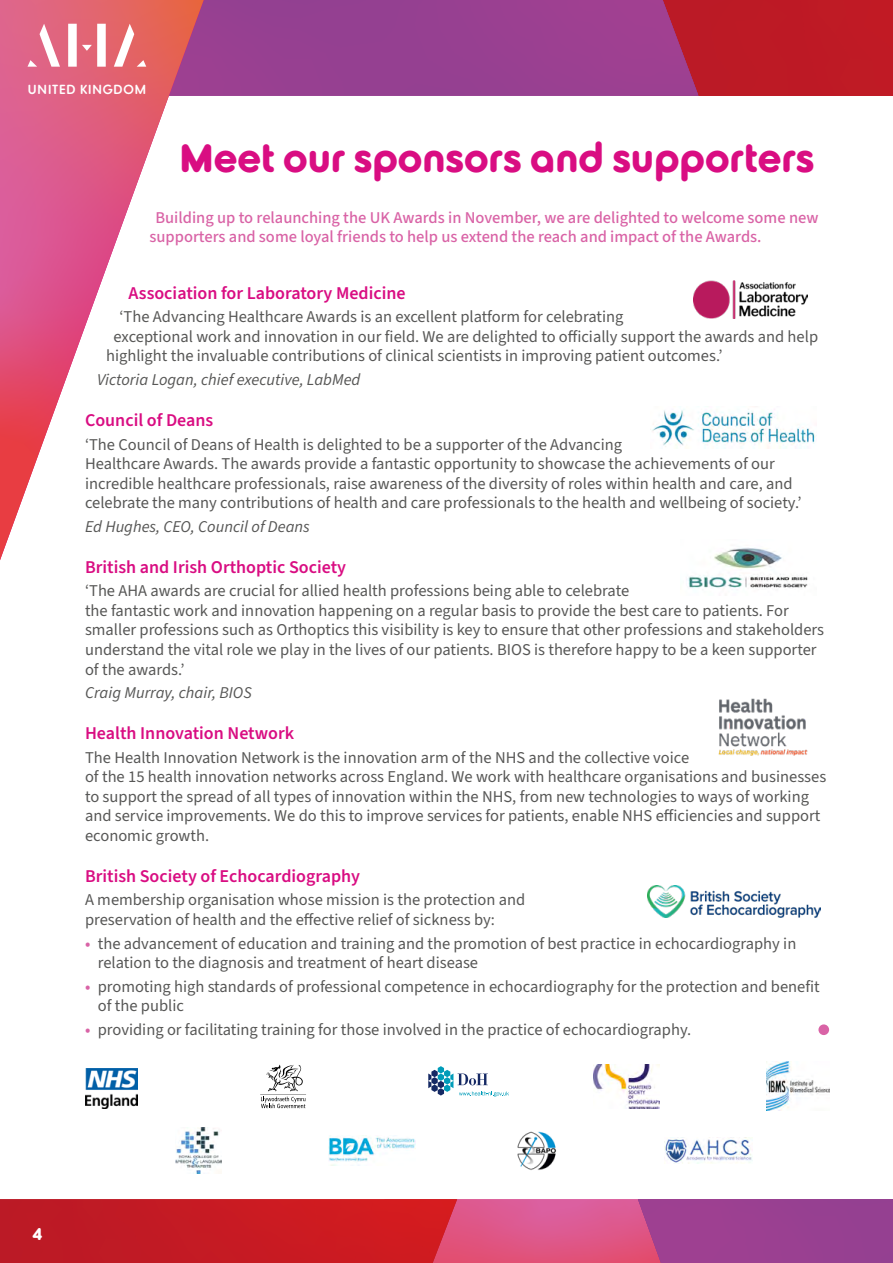
<style>
.page{position:relative;width:893px;height:1263px;background:#fff}
.page>*{position:absolute;margin:0;border:0;box-sizing:border-box;transform-origin:0 0}
.t1{font:700 42px "Betty";color:#d90d82}
.t2{font:600 18px "Source Sans 3";color:#d90d82}
.t3{font:700 18px "Betty";color:#fff}
.t4{font:16.5px/19.5px "Source Sans 3";color:#575756}
.t5{font:500 16.5px/19.5px "Source Sans 3";color:#d963a6}
.t6{font:italic 16.5px "Source Sans 3";color:#575756}
.t7{font:500 14.1px "Betty";letter-spacing:.06em;color:#fff}
.s1{font-weight:600;color:#d963a6}
</style>
<div class="page">
<div style="left:818px;top:1024px;width:11px;height:11px;background:#d963a6;border-radius:50%"></div>
<svg style="left:0;top:1199px;width:893px;height:64px"></svg>
<div style="left:654px;top:0;width:239px;height:96px;background:#bd1a25"></div>
<div style="left:204px;top:0;width:494px;height:96px;background:#984091"></div>
<img style="left:693px;top:281px;width:115px;height:38px">
<img style="left:718px;top:698px;width:90px;height:58px">
<img style="left:647px;top:886px;width:173px;height:31px">
<img style="left:687px;top:547px;width:121px;height:41px">
<img style="left:652px;top:409px;width:163px;height:39px">
<svg style="left:0;top:0;width:204px;height:560px"></svg>
<svg style="left:28px;top:24px;width:118px;height:49px"></svg>
<img style="left:85px;top:1068px;width:53px;height:40px">
<img style="left:593px;top:1065px;width:66px;height:43px">
<img style="left:767px;top:1062px;width:62px;height:49px">
<img style="left:175px;top:1127px;width:47px;height:46px">
<img style="left:329px;top:1135px;width:86px;height:31px">
<img style="left:517px;top:1131px;width:39px;height:39px">
<img style="left:665px;top:1137px;width:88px;height:26px">
<svg style="left:428px;top:1066px;width:81px;height:30px"></svg>
<svg style="left:260px;top:1064px;width:46px;height:44px"></svg>
<p class="t7" style="left:28px;top:83px;width:120px">UNITED KINGDOM</p>
<h1 class="t1" style="left:180px;top:141px;width:636px">Meet our sponsors and supporters</h1>
<p class="t5" style="left:149px;top:207px;width:670px;text-indent:6px">Building up to relaunching the UK Awards in November, we are delighted to welcome some new supporters and some loyal friends to help us extend the reach and impact of the Awards.</p>
<p class="t2" style="left:129px;top:281px;width:279px">Association for Laboratory Medicine</p>
<p class="t4" style="left:120px;top:307px;width:505px">‘The Advancing Healthcare Awards is an excellent platform for celebrating</p>
<p class="t4" style="left:114px;top:327px;width:706px">exceptional work and innovation in our field. We are delighted to officially support the awards and help</p>
<p class="t4" style="left:106px;top:346px;width:618px">highlight the invaluable contributions of clinical scientists in improving patient outcomes.’</p>
<p class="t6" style="left:97px;top:369px;width:265px">Victoria Logan, chief executive, LabMed</p>
<p class="t2" style="left:85px;top:408px;width:130px">Council of Deans</p>
<p class="t4" style="left:85px;top:434px;width:718px">‘The Council of Deans of Health is delighted to be a supporter of the Advancing<br>Healthcare Awards. The awards provide a fantastic opportunity to showcase the achievements of our incredible healthcare professionals, raise awareness of the diversity of roles within health and care, and celebrate the many contributions of health and care professionals to the health and wellbeing of society.’</p>
<p class="t6" style="left:85px;top:516px;width:226px">Ed Hughes, CEO, Council of Deans</p>
<p class="t2" style="left:85px;top:555px;width:263px">British and Irish Orthoptic Society</p>
<p class="t4" style="left:85px;top:581px;width:741px">‘The AHA awards are crucial for allied health professions being able to celebrate<br>the fantastic work and innovation happening on a regular basis to provide the best care to patients. For smaller professions such as Orthoptics this visibility is key to ensure that other professions and stakeholders understand the vital role we play in the lives of our patients. BIOS is therefore happy to be a keen supporter of the awards.’</p>
<p class="t6" style="left:85px;top:682px;width:168px">Craig Murray, chair, BIOS</p>
<p class="t2" style="left:85px;top:721px;width:211px">Health Innovation Network</p>
<p class="t4" style="left:85px;top:747px;width:743px">The Health Innovation Network is the innovation arm of the NHS and the collective voice<br>of the 15 health innovation networks across England. We work with healthcare organisations and businesses to support the spread of all types of innovation within the NHS, from new technologies to ways of working and service improvements. We do this to improve services for patients, enable NHS efficiencies and support economic growth.</p>
<p class="t2" style="left:85px;top:864px;width:277px">British Society of Echocardiography</p>
<p class="t4" style="left:85px;top:890px;width:442px">A membership organisation whose mission is the protection and preservation of health and the effective relief of sickness by:</p>
<p class="t4" style="left:98px;top:933px;width:700px;text-indent:-13px"><span class="s1">•</span> the advancement of education and training and the promotion of best practice in echocardiography in relation to the diagnosis and treatment of heart disease</p>
<p class="t4" style="left:98px;top:976px;width:724px;text-indent:-13px"><span class="s1">•</span> promoting high standards of professional competence in echocardiography for the protection and benefit of the public</p>
<p class="t4" style="left:85px;top:1020px;width:608px"><span class="s1">•</span> providing or facilitating training for those involved in the practice of echocardiography.</p>
<p class="t3" style="left:33px;top:1227px;width:11px">4</p>
</div>
